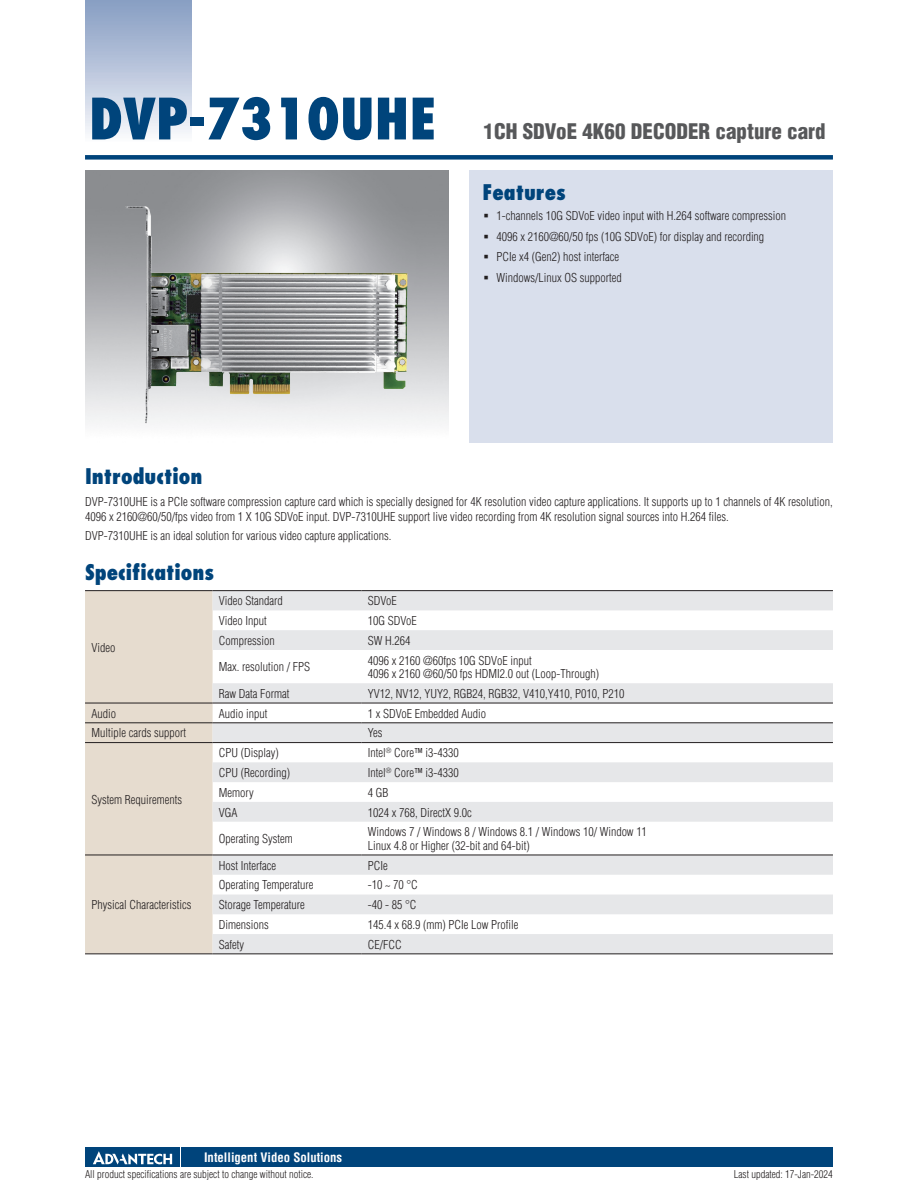
<style>
.page{position:relative;width:918px;height:1188px;background:#fff}
.page>*{position:absolute;margin:0;border:0;box-sizing:border-box;transform-origin:0 0}
.t1{font:800 condensed 55.5px "Futura";color:#00447b}
.t2{font:800 condensed 21px "Futura";color:#00447b}
.t3{font:900 condensed 21px "Helvetica";color:#57585a}
.t4{font:700 condensed 12.75px "Helvetica";color:#fff}
.t5{font:300 condensed 12px/20.7px "Helvetica";color:#231f20}
.t6{font:300 condensed 10.5px "Helvetica";color:#231f20}
</style>
<div class="page">
<div style="left:85px;top:155px;width:748px;height:5px;background:#00447b"></div>
<div style="left:85px;top:0;width:106px;height:143px;background:linear-gradient(to bottom,#849bc1,#f9fafc)"></div>
<div style="left:182px;top:1147px;width:651px;height:20px;background:#00447b"></div>
<div style="left:85px;top:1147px;width:95px;height:20px;background:#00447b"></div>
<svg style="left:93px;top:1151px;width:79px;height:14px"></svg>
<div style="left:470px;top:170px;width:363px;height:272px;background:#d9dfec"></div>
<div style="left:85px;top:591px;width:128px;height:362px;background:#e6dccf"></div>
<svg style="left:213px;top:591px;width:620px;height:362px"></svg>
<hr style="left:85px;top:590px;width:128px;height:1px;background:#231f20">
<hr style="left:85px;top:703px;width:128px;height:1px;background:#231f20">
<hr style="left:213px;top:590px;width:148px;height:1px;background:#231f20">
<hr style="left:361px;top:590px;width:472px;height:1px;background:#231f20">
<hr style="left:213px;top:703px;width:148px;height:1px;background:#231f20">
<hr style="left:361px;top:703px;width:472px;height:1px;background:#231f20">
<hr style="left:85px;top:722px;width:128px;height:1px;background:#231f20">
<hr style="left:213px;top:722px;width:148px;height:1px;background:#231f20">
<hr style="left:361px;top:722px;width:472px;height:1px;background:#231f20">
<hr style="left:85px;top:742px;width:128px;height:1px;background:#231f20">
<hr style="left:213px;top:742px;width:148px;height:1px;background:#231f20">
<hr style="left:361px;top:742px;width:472px;height:1px;background:#231f20">
<hr style="left:85px;top:855px;width:128px;height:1px;background:#231f20">
<hr style="left:85px;top:953px;width:128px;height:1px;background:#231f20">
<hr style="left:213px;top:855px;width:148px;height:1px;background:#231f20">
<hr style="left:361px;top:855px;width:472px;height:1px;background:#231f20">
<hr style="left:213px;top:953px;width:148px;height:1px;background:#231f20">
<hr style="left:361px;top:953px;width:472px;height:1px;background:#231f20">
<img style="left:120px;top:201px;width:295px;height:229px">
<h1 class="t1" style="left:89px;top:84px;width:350px">DVP-7310UHE</h1>
<h2 class="t3" style="left:484px;top:118px;width:344px">1CH SDVoE 4K60 DECODER capture card</h2>
<h2 class="t2" style="left:482px;top:179px;width:85px">Features</h2>
<p class="t5" style="left:496px;top:205px;width:291px">1-channels 10G SDVoE video input with H.264 software compression 4096 x 2160@60/50 fps (10G SDVoE) for display and recording PCIe x4 (Gen2) host interface<br>Windows/Linux OS supported</p>
<h2 class="t2" style="left:85px;top:463px;width:119px">Introduction</h2>
<p class="t5" style="left:85px;top:494px;width:749px;line-height:15px">DVP-7310UHE is a PCIe software compression capture card which is specially designed for 4K resolution video capture applications. It supports up to 1 channels of 4K resolution,<br>4096 x 2160@60/50/fps video from 1 X 10G SDVoE input. DVP-7310UHE support live video recording from 4K resolution signal sources into H.264 files.</p>
<p class="t5" style="left:85px;top:525px;width:308px">DVP-7310UHE is an ideal solution for various video capture applications.</p>
<h2 class="t2" style="left:85px;top:559px;width:131px">Specifications</h2>
<p class="t5" style="left:91px;top:637px;width:25px">Video</p>
<p class="t5" style="left:219px;top:591px;width:65px">Video Standard</p>
<p class="t5" style="left:368px;top:591px;width:31px">SDVoE</p>
<p class="t5" style="left:219px;top:610px;width:49px">Video Input</p>
<p class="t5" style="left:368px;top:610px;width:51px">10G SDVoE</p>
<p class="t5" style="left:219px;top:630px;width:57px">Compression</p>
<p class="t5" style="left:368px;top:630px;width:44px">SW H.264</p>
<p class="t5" style="left:219px;top:657px;width:93px">Max. resolution / FPS</p>
<p class="t5" style="left:368px;top:653px;width:233px;line-height:13.5px">4096 x 2160 @60fps 10G SDVoE input<br>4096 x 2160 @60/50 fps HDMI2.0 out (Loop-Through)</p>
<p class="t5" style="left:219px;top:683px;width:72px">Raw Data Format</p>
<p class="t5" style="left:368px;top:683px;width:258px">YV12, NV12, YUY2, RGB24, RGB32, V410,Y410, P010, P210</p>
<p class="t5" style="left:91px;top:703px;width:26px">Audio</p>
<p class="t5" style="left:219px;top:703px;width:50px">Audio input</p>
<p class="t5" style="left:368px;top:703px;width:120px">1 x SDVoE Embedded Audio</p>
<p class="t5" style="left:91px;top:723px;width:96px">Multiple cards support</p>
<p class="t5" style="left:368px;top:723px;width:16px">Yes</p>
<p class="t5" style="left:91px;top:789px;width:92px">System Requirements</p>
<p class="t5" style="left:91px;top:894px;width:101px">Physical Characteristics</p>
<p class="t5" style="left:219px;top:742px;width:62px">CPU (Display)</p>
<p class="t5" style="left:368px;top:742px;width:92px">Intel<sup>®</sup> Core™ i3-4330</p>
<p class="t5" style="left:219px;top:762px;width:73px">CPU (Recording)</p>
<p class="t5" style="left:368px;top:762px;width:92px">Intel<sup>®</sup> Core™ i3-4330</p>
<p class="t5" style="left:219px;top:782px;width:36px">Memory</p>
<p class="t5" style="left:368px;top:782px;width:22px">4 GB</p>
<p class="t5" style="left:219px;top:802px;width:20px">VGA</p>
<p class="t5" style="left:368px;top:802px;width:105px">1024 x 768, DirectX 9.0c</p>
<p class="t5" style="left:219px;top:828px;width:75px">Operating System</p>
<p class="t5" style="left:368px;top:825px;width:281px;line-height:13.5px">Windows 7 / Windows 8 / Windows 8.1 / Windows 10/ Window 11<br>Linux 4.8 or Higher (32-bit and 64-bit)</p>
<p class="t5" style="left:219px;top:855px;width:59px">Host Interface</p>
<p class="t5" style="left:368px;top:855px;width:22px">PCIe</p>
<p class="t5" style="left:219px;top:875px;width:96px">Operating Temperature</p>
<p class="t5" style="left:368px;top:875px;width:52px">-10 ~ 70 °C</p>
<p class="t5" style="left:219px;top:894px;width:87px">Storage Temperature</p>
<p class="t5" style="left:368px;top:894px;width:50px">-40 - 85 °C</p>
<p class="t5" style="left:219px;top:914px;width:51px">Dimensions</p>
<p class="t5" style="left:368px;top:914px;width:152px">145.4 x 68.9 (mm) PCIe Low Profile</p>
<p class="t5" style="left:219px;top:934px;width:27px">Safety</p>
<p class="t5" style="left:368px;top:934px;width:36px">CE/FCC</p>
<p class="t4" style="left:204px;top:1149px;width:140px">Intelligent Video Solutions</p>
<p class="t6" style="left:85px;top:1167px;width:230px">All product specifications are subject to change without notice.</p>
<p class="t6" style="left:734px;top:1167px;width:101px">Last updated: 17-Jan-2024</p>
</div>
